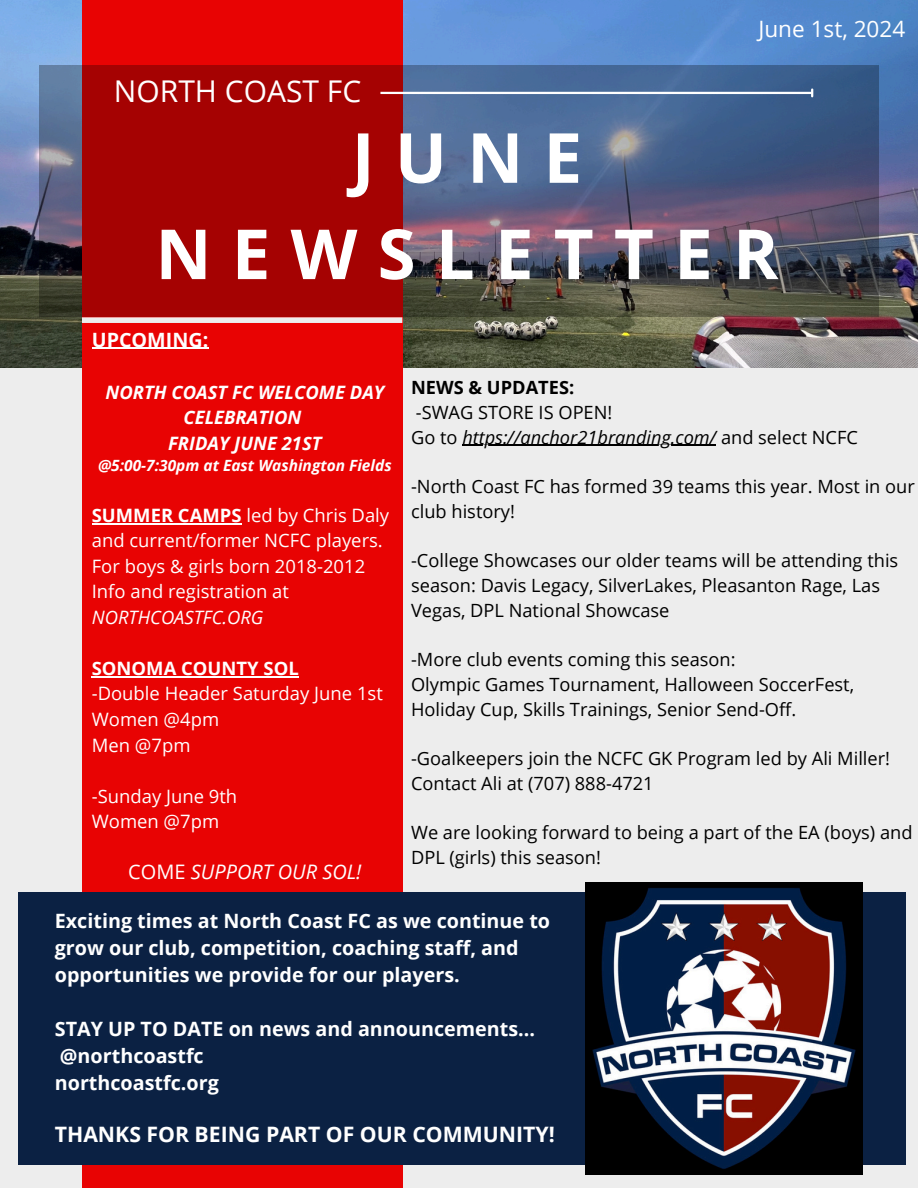
<style>
.page{position:relative;width:918px;height:1188px;background:#ededed}
.page>*{position:absolute;margin:0;border:0;box-sizing:border-box;transform-origin:0 0}
.t1{font:700 69.15px/96.3px "Open Sans";letter-spacing:.29em;color:#fff;text-align:center}
.t2{font:30px "Open Sans";color:#fff}
.t3{font:22.5px "Open Sans";color:#fff}
.t4{font:700 21.3px "Open Sans";color:#fff}
.t5{font:italic 19.95px "Open Sans";color:#fff}
.t6{font:700 19.8px/27px "Open Sans";color:#fff}
.t7{font:700 19.65px "Open Sans";color:#fff}
.t8{font:18.45px/25.5px "Open Sans";color:#fff}
.t9{font:italic 700 18.45px/25.5px "Open Sans";color:#fff;text-align:center}
.t10{font:700 18.45px "Open Sans";color:#fff}
.t11{font:18.3px/24.8px "Open Sans";color:#000}
.t12{font:italic 18.3px "Open Sans";color:#000}
.t13{font:700 18.3px "Open Sans";color:#000}
.t14{font:italic 700 15.45px "Open Sans";color:#fff}
.s1{font-weight:700}
.s2{font-style:italic}
.s3{font-style:normal}
</style>
<div class="page">
<img style="left:0;top:0;width:918px;height:368px">
<div style="left:82px;top:0;width:320px;height:1188px;background:#e80303"></div>
<svg style="left:39px;top:65px;width:840px;height:252px;background:#713949"></svg>
<hr style="left:380px;top:92px;width:432px;height:2px;background:#fff">
<div style="left:82px;top:317px;width:320px;height:6px;background:#ededed"></div>
<div style="left:18px;top:892px;width:887px;height:273px;background:#0b2143"></div>
<img style="left:585px;top:883px;width:277px;height:291px">
<hr style="left:92px;top:348px;width:116px;height:1px;background:#fff">
<hr style="left:92px;top:523px;width:150px;height:1px;background:#fff">
<hr style="left:92px;top:676px;width:207px;height:1px;background:#fff">
<hr style="left:462px;top:445px;width:254px;height:1px;background:#000">
<h4 class="t2" style="left:114px;top:70px;width:249px">NORTH COAST FC</h4>
<h2 class="t3" style="left:758px;top:13px;width:148px">June 1st, 2024</h2>
<h1 class="t1" style="left:155px;top:108px;width:625px">JUNE<br>NEWSLETTER</h1>
<p class="t7" style="left:92px;top:326px;width:118px">UPCOMING:</p>
<p class="t9" style="left:105px;top:379px;width:280px">NORTH COAST FC WELCOME DAY<br>CELEBRATION</p>
<p class="t9" style="left:168px;top:430px;width:155px">FRIDAY JUNE 21ST</p>
<p class="t14" style="left:98px;top:454px;width:295px">@5:00-7:30pm at East Washington Fields</p>
<p class="t8" style="left:92px;top:502px;width:299px"><span class="s1">SUMMER CAMPS</span> led by Chris Daly and current/former NCFC players.</p>
<p class="t8" style="left:92px;top:553px;width:275px">For boys &amp; girls born 2018-2012</p>
<p class="t8" style="left:92px;top:579px;width:199px">Info and registration at<br><span class="s2">NORTHCOASTFC.ORG</span></p>
<p class="t10" style="left:92px;top:655px;width:209px">SONOMA COUNTY SOL</p>
<h6 class="t8" style="left:92px;top:681px;width:293px">-Double Header Saturday June 1st</h6>
<p class="t8" style="left:92px;top:706px;width:129px">Women @4pm</p>
<p class="t8" style="left:92px;top:732px;width:100px">Men @7pm</p>
<p class="t8" style="left:92px;top:783px;width:147px">-Sunday June 9th</p>
<p class="t8" style="left:92px;top:808px;width:129px">Women @7pm</p>
<p class="t5" style="left:128px;top:858px;width:235px"><span class="s3">COME</span> SUPPORT OUR SOL!</p>
<p class="t13" style="left:411px;top:375px;width:165px">NEWS &amp; UPDATES:</p>
<p class="t11" style="left:416px;top:400px;width:198px">-SWAG STORE IS OPEN!</p>
<p class="t12" style="left:411px;top:424px;width:448px"><span class="s3">Go to</span> https://anchor21branding.com/ <span class="s3">and select NCFC</span></p>
<p class="t11" style="left:411px;top:474px;width:505px">-North Coast FC has formed 39 teams this year. Most in our</p>
<p class="t11" style="left:411px;top:499px;width:105px">club history!</p>
<p class="t11" style="left:411px;top:548px;width:489px">-College Showcases our older teams will be attending this</p>
<p class="t11" style="left:411px;top:573px;width:470px">season: Davis Legacy, SilverLakes, Pleasanton Rage, Las<br>Vegas, DPL National Showcase</p>
<p class="t11" style="left:411px;top:647px;width:326px">-More club events coming this season:</p>
<p class="t11" style="left:411px;top:672px;width:445px">Olympic Games Tournament, Halloween SoccerFest,</p>
<p class="t11" style="left:411px;top:696px;width:387px">Holiday Cup, Skills Trainings, Senior Send-Off.</p>
<p class="t11" style="left:411px;top:746px;width:481px">-Goalkeepers join the NCFC GK Program led by Ali Miller!</p>
<p class="t11" style="left:411px;top:770px;width:244px">Contact Ali at (707) 888-4721</p>
<h3 class="t11" style="left:411px;top:820px;width:503px">We are looking forward to being a part of the EA (boys) and<br>DPL (girls) this season!</h3>
<h5 class="t6" style="left:55px;top:907px;width:497px">Exciting times at North Coast FC as we continue to grow our club, competition, coaching staff, and opportunities we provide for our players.</h5>
<p class="t6" style="left:55px;top:1015px;width:482px">STAY UP TO DATE on news and announcements...</p>
<p class="t6" style="left:60px;top:1042px;width:145px">@northcoastfc</p>
<p class="t6" style="left:55px;top:1069px;width:166px">northcoastfc.org</p>
<p class="t4" style="left:55px;top:1119px;width:502px">THANKS FOR BEING PART OF OUR COMMUNITY!</p>
</div>
